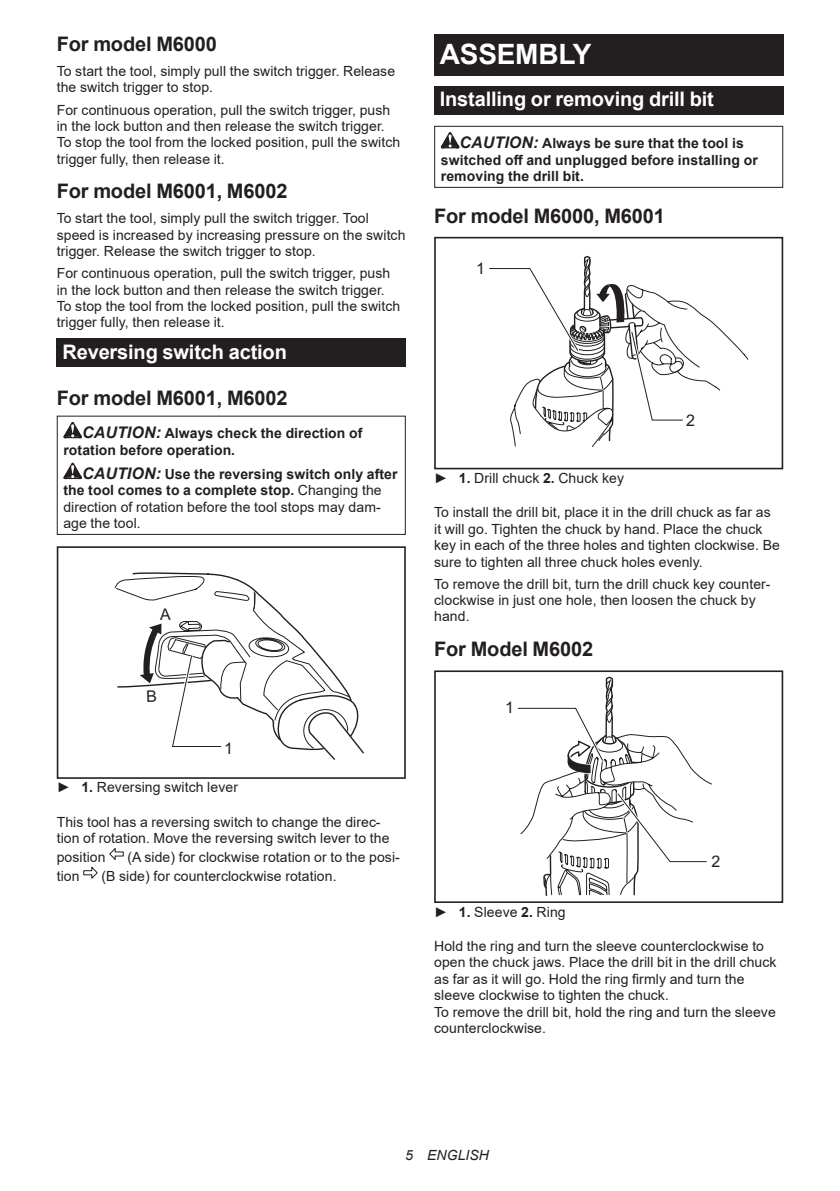
<style>
.page{position:relative;width:840px;height:1191px;background:#fff}
.page>*{position:absolute;margin:0;border:0;box-sizing:border-box;transform-origin:0 0}
.t1{font:700 28px "Arial";letter-spacing:-.01em;color:#fff}
.t2{font:700 20px "Arial";letter-spacing:-.01em;color:#231f20}
.t3{font:700 20px "Arial";letter-spacing:-.01em;color:#fff}
.t4{font:16px "Arial";color:#231f20}
.t5{font:14px/16.4px "Arial";letter-spacing:.005em;color:#231f20}
.t6{font:700 14px/16.4px "Arial";letter-spacing:.005em;color:#231f20}
.t7{font:italic 14px "Arial";letter-spacing:.005em;color:#231f20}
.s1{font-style:italic;font-size:16px}
.s2{font-weight:700;font-style:italic;font-size:16px}
.s3{font-weight:700}
</style>
<div class="page">
<div style="left:57px;top:339px;width:348px;height:28px;background:#231f20"></div>
<svg style="left:63px;top:422px;width:19px;height:16px"></svg>
<svg style="left:63px;top:463px;width:19px;height:16px"></svg>
<div style="left:57px;top:415px;width:348px;height:120px;border:1px solid #231f20"></div>
<div style="left:57px;top:546px;width:348px;height:233px;border:2px solid #231f20"></div>
<svg style="left:109px;top:848px;width:15px;height:12px"></svg>
<svg style="left:83px;top:866px;width:15px;height:13px"></svg>
<div style="left:434px;top:34px;width:348px;height:41px;background:#231f20"></div>
<div style="left:434px;top:86px;width:348px;height:29px;background:#231f20"></div>
<svg style="left:440px;top:132px;width:19px;height:16px"></svg>
<div style="left:434px;top:126px;width:348px;height:62px;border:1px solid #231f20"></div>
<div style="left:434px;top:237px;width:348px;height:232px;border:2px solid #231f20"></div>
<svg style="left:486px;top:255px;width:262px;height:214px"></svg>
<div style="left:434px;top:670px;width:348px;height:233px;border:2px solid #231f20"></div>
<svg style="left:515px;top:676px;width:197px;height:227px"></svg>
<svg style="left:114px;top:572px;width:250px;height:188px"></svg>
<h2 class="t2" style="left:57px;top:30px;width:161px">For model M6000</h2>
<p class="t5" style="left:57px;top:63px;width:340px">To start the tool, simply pull the switch trigger. Release the switch trigger to stop.</p>
<p class="t5" style="left:57px;top:101px;width:345px">For continuous operation, pull the switch trigger, push in the lock button and then release the switch trigger.<br>To stop the tool from the locked position, pull the switch trigger fully, then release it.</p>
<h2 class="t2" style="left:57px;top:177px;width:232px">For model M6001, M6002</h2>
<p class="t5" style="left:57px;top:210px;width:350px">To start the tool, simply pull the switch trigger. Tool speed is increased by increasing pressure on the switch trigger. Release the switch trigger to stop.</p>
<p class="t5" style="left:57px;top:265px;width:345px">For continuous operation, pull the switch trigger, push in the lock button and then release the switch trigger.<br>To stop the tool from the locked position, pull the switch trigger fully, then release it.</p>
<h2 class="t3" style="left:62px;top:337px;width:226px">Reversing switch action</h2>
<h2 class="t2" style="left:57px;top:383px;width:232px">For model M6001, M6002</h2>
<p class="t6" style="left:63px;top:425px;width:300px;text-indent:19px"><span class="s1">CAUTION:</span> Always check the direction of rotation before operation.</p>
<p class="t5" style="left:63px;top:466px;width:335px;text-indent:19px"><span class="s2">CAUTION:</span> <span class="s3">Use the reversing switch only after the tool comes to a complete stop.</span> Changing the direction of rotation before the tool stops may dam&shy;age the tool.</p>
<p class="t4" style="left:224px;top:737px;width:10px">1</p>
<p class="t5" style="left:57px;top:779px;width:183px">► <span class="s3">1.</span> Reversing switch lever</p>
<p class="t5" style="left:57px;top:813px;width:334px">This tool has a reversing switch to change the direc&shy;tion of rotation. Move the reversing switch lever to the</p>
<p class="t5" style="left:57px;top:849px;width:50px">position</p>
<p class="t5" style="left:127px;top:849px;width:274px">(A side) for clockwise rotation or to the posi-</p>
<p class="t5" style="left:57px;top:867px;width:24px">tion</p>
<p class="t5" style="left:101px;top:867px;width:236px">(B side) for counterclockwise rotation.</p>
<h1 class="t1" style="left:439px;top:34px;width:153px">ASSEMBLY</h1>
<h2 class="t3" style="left:439px;top:85px;width:275px">Installing or removing drill bit</h2>
<p class="t6" style="left:440px;top:135px;width:318px;text-indent:19px"><span class="s1">CAUTION:</span> Always be sure that the tool is switched off and unplugged before installing or removing the drill bit.</p>
<h2 class="t2" style="left:434px;top:201px;width:232px">For model M6000, M6001</h2>
<p class="t4" style="left:475px;top:257px;width:10px">1</p>
<p class="t4" style="left:685px;top:409px;width:10px">2</p>
<p class="t5" style="left:434px;top:470px;width:191px">► <span class="s3">1.</span> Drill chuck <span class="s3">2.</span> Chuck key</p>
<p class="t5" style="left:434px;top:504px;width:347px">To install the drill bit, place it in the drill chuck as far as it will go. Tighten the chuck by hand. Place the chuck key in each of the three holes and tighten clockwise. Be sure to tighten all three chuck holes evenly.</p>
<p class="t5" style="left:434px;top:575px;width:338px">To remove the drill bit, turn the drill chuck key counter&shy;clockwise in just one hole, then loosen the chuck by hand.</p>
<h2 class="t2" style="left:434px;top:635px;width:160px">For Model M6002</h2>
<p class="t4" style="left:505px;top:696px;width:10px">1</p>
<p class="t4" style="left:711px;top:850px;width:10px">2</p>
<p class="t5" style="left:434px;top:903px;width:133px">► <span class="s3">1.</span> Sleeve <span class="s3">2.</span> Ring</p>
<p class="t5" style="left:434px;top:938px;width:344px">Hold the ring and turn the sleeve counterclockwise to open the chuck jaws. Place the drill bit in the drill chuck as far as it will go. Hold the ring firmly and turn the sleeve clockwise to tighten the chuck.<br>To remove the drill bit, hold the ring and turn the sleeve counterclockwise.</p>
<p class="t7" style="left:405px;top:1146px;width:85px">5 ENGLISH</p>
</div>
